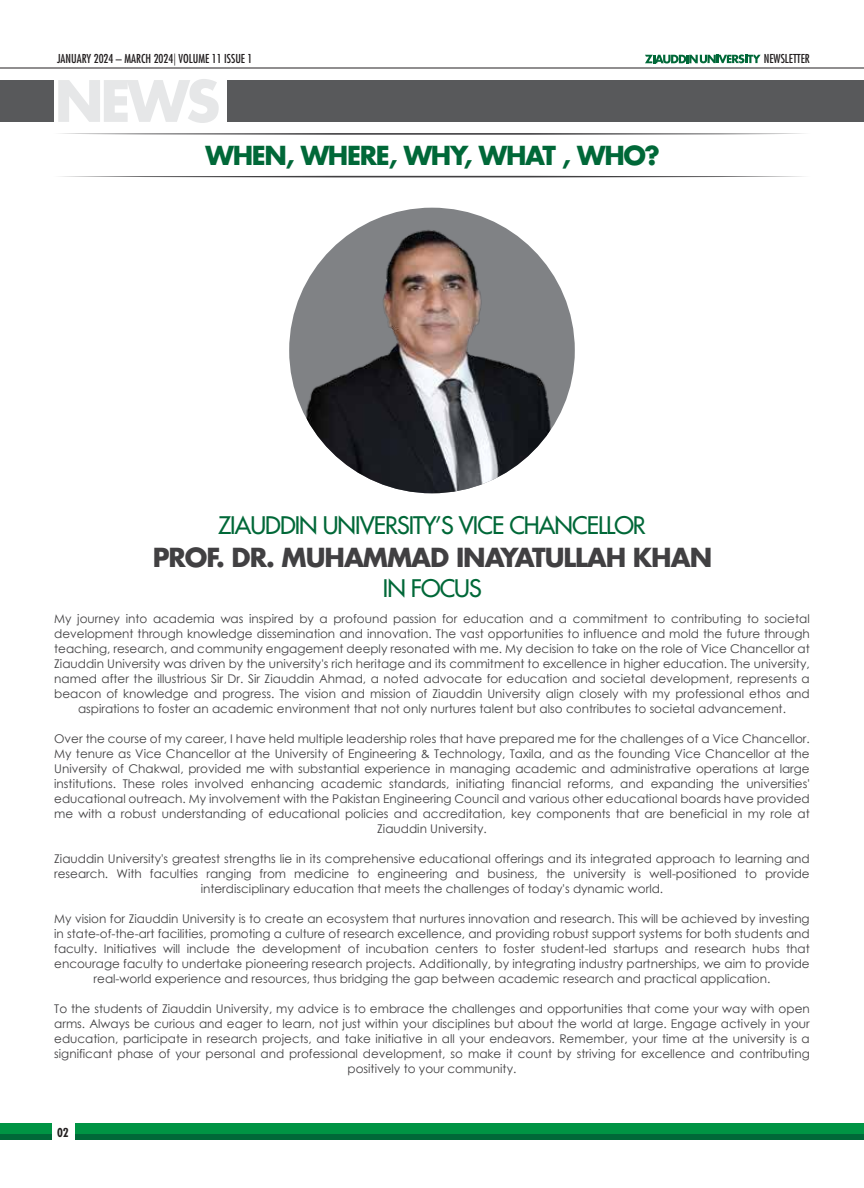
<style>
.page{position:relative;width:864px;height:1188px;background:#fff}
.page>*{position:absolute;margin:0;border:0;box-sizing:border-box;transform-origin:0 0}
.t1{font:700 55.5px "Futura Std";color:#e6e7e8}
.t2{font:700 25.5px "Futura Std";letter-spacing:-.04em;color:#414042}
.t3{font:700 25.5px "Futura Std";letter-spacing:-.05em;color:#006838}
.t4{font:500 23.55px "Futura Std";letter-spacing:-.04em;color:#006838}
.t5{font:12px/15px "Century Gothic";color:#414042;text-align:center}
.t6{font:condensed 12px "Futura Std";color:#231f20}
.t7{font:700 condensed 12px "Futura Std";color:#231f20}
.s1{font-weight:300}
</style>
<div class="page">
<div style="left:0;top:1123px;width:864px;height:17px;background:#009444"></div>
<div style="left:0;top:1134px;width:864px;height:6px;background:#006838"></div>
<hr style="left:0;top:68px;width:864px;height:1px;background:#231f20">
<div style="left:0;top:80px;width:54px;height:42px;background:#58595b"></div>
<div style="left:227px;top:80px;width:637px;height:42px;background:#58595b"></div>
<svg style="left:645px;top:54px;width:116px;height:10px"></svg>
<div style="left:52px;top:1113px;width:23px;height:33px;background:#fff"></div>
<svg style="left:60px;top:176px;width:744px;height:2px"></svg>
<svg style="left:60px;top:133px;width:744px;height:2px"></svg>
<img style="left:289px;top:208px;width:286px;height:285px;border-radius:143px">
<p class="t6" style="left:57px;top:52px;width:197px">JANUARY 2024 – MARCH 2024<span class="s1">|</span> VOLUME 11 ISSUE 1</p>
<p class="t6" style="left:764px;top:52px;width:48px">NEWSLETTER</p>
<h1 class="t1" style="left:55px;top:64px;width:167px">NEWS</h1>
<h2 class="t3" style="left:205px;top:138px;width:456px">WHEN, WHERE, WHY, WHAT , WHO?</h2>
<h3 class="t4" style="left:218px;top:511px;width:429px">ZIAUDDIN UNIVERSITY’S VICE CHANCELLOR</h3>
<h2 class="t2" style="left:153px;top:541px;width:561px">PROF. DR. MUHAMMAD INAYATULLAH KHAN</h2>
<h3 class="t4" style="left:383px;top:573px;width:100px">IN FOCUS</h3>
<p class="t5" style="left:54px;top:611px;width:757px">My journey into academia was inspired by a profound passion for education and a commitment to contributing to societal development through knowledge dissemination and innovation. The vast opportunities to influence and mold the future through teaching, research, and community engagement deeply resonated with me. My decision to take on the role of Vice Chancellor at Ziauddin University was driven by the university's rich heritage and its commitment to excellence in higher education. The university, named after the illustrious Sir Dr. Sir Ziauddin Ahmad, a noted advocate for education and societal development, represents a beacon of knowledge and progress. The vision and mission of Ziauddin University align closely with my professional ethos and aspirations to foster an academic environment that not only nurtures talent but also contributes to societal advancement.</p>
<p class="t5" style="left:54px;top:731px;width:757px">Over the course of my career, I have held multiple leadership roles that have prepared me for the challenges of a Vice Chancellor.<br>My tenure as Vice Chancellor at the University of Engineering &amp; Technology, Taxila, and as the founding Vice Chancellor at the University of Chakwal, provided me with substantial experience in managing academic and administrative operations at large institutions. These roles involved enhancing academic standards, initiating financial reforms, and expanding the universities' educational outreach. My involvement with the Pakistan Engineering Council and various other educational boards have provided me with a robust understanding of educational policies and accreditation, key components that are beneficial in my role at Ziauddin University.</p>
<p class="t5" style="left:54px;top:851px;width:757px">Ziauddin University's greatest strengths lie in its comprehensive educational offerings and its integrated approach to learning and research. With faculties ranging from medicine to engineering and business, the university is well-positioned to provide interdisciplinary education that meets the challenges of today's dynamic world.</p>
<p class="t5" style="left:54px;top:911px;width:757px">My vision for Ziauddin University is to create an ecosystem that nurtures innovation and research. This will be achieved by investing in state-of-the-art facilities, promoting a culture of research excellence, and providing robust support systems for both students and faculty. Initiatives will include the development of incubation centers to foster student-led startups and research hubs that encourage faculty to undertake pioneering research projects. Additionally, by integrating industry partnerships, we aim to provide real-world experience and resources, thus bridging the gap between academic research and practical application.</p>
<p class="t5" style="left:54px;top:1001px;width:757px">To the students of Ziauddin University, my advice is to embrace the challenges and opportunities that come your way with open arms. Always be curious and eager to learn, not just within your disciplines but about the world at large. Engage actively in your education, participate in research projects, and take initiative in all your endeavors. Remember, your time at the university is a significant phase of your personal and professional development, so make it count by striving for excellence and contributing positively to your community.</p>
<p class="t7" style="left:57px;top:1125px;width:13px">02</p>
</div>
